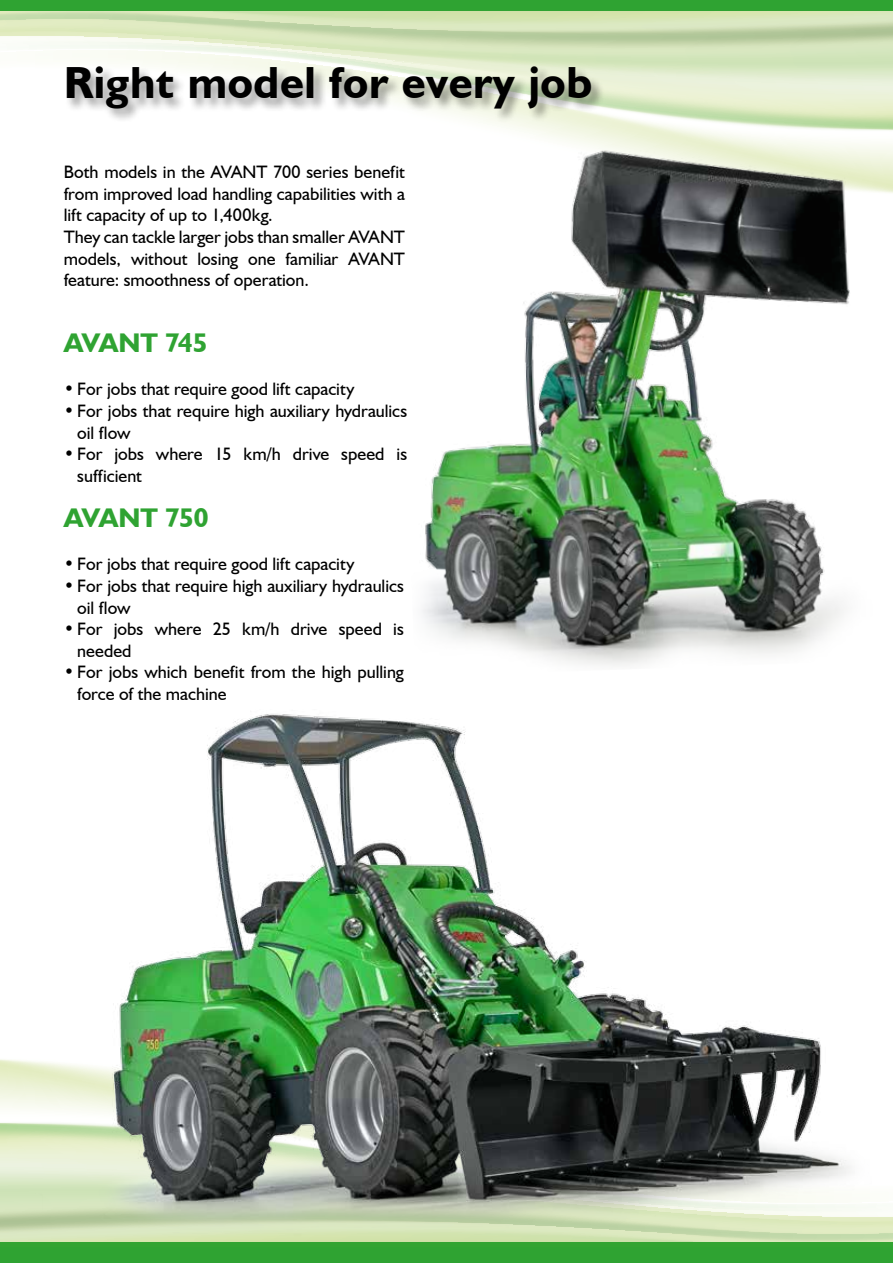
<style>
.page{position:relative;width:893px;height:1263px;background:#fff}
.page>*{position:absolute;margin:0;border:0;box-sizing:border-box;transform-origin:0 0}
.t1{font:700 45px "Humanist 521 BT";letter-spacing:.015em;color:#000}
.t2{font:700 27px "Humanist 521 BT";letter-spacing:-.015em;color:#2fa332}
.t3{font:18px/21.6px "Humanist 521 BT";color:#000}
</style>
<div class="page">
<svg style="left:0;top:1059px;width:893px;height:184px;background:#cae1b6"></svg>
<div style="left:0;top:1243px;width:893px;height:10px;background:#32a431"></div>
<div style="left:0;top:1247px;width:893px;height:16px;background:#2fa332"></div>
<svg style="left:0;top:11px;width:893px;height:182px"></svg>
<div style="left:0;top:0;width:893px;height:11px;background:#2fa332"></div>
<img style="left:34px;top:714px;width:859px;height:527px">
<img style="left:394px;top:57px;width:484px;height:609px">
<div style="left:65px;top:65px;width:540px;height:58px;background:#000;opacity:.4"></div>
<h1 class="t1" style="left:64px;top:55px;width:530px">Right model for every job</h1>
<p class="t3" style="left:64px;top:161px;width:343px">Both models in the AVANT 700 series benefit from improved load handling capabilities with a lift capacity of up to 1,400kg.<br>They can tackle larger jobs than smaller AVANT models, without losing one familiar AVANT feature: smoothness of operation.</p>
<h2 class="t2" style="left:64px;top:326px;width:145px">AVANT 745</h2>
<p class="t3" style="left:64px;top:378px;width:292px">• For jobs that require good lift capacity</p>
<p class="t3" style="left:77px;top:400px;width:331px;text-indent:-13px">• For jobs that require high auxiliary hydraulics oil flow</p>
<p class="t3" style="left:77px;top:443px;width:331px;text-indent:-13px">• For jobs where 15 km/h drive speed is sufficient</p>
<h2 class="t2" style="left:64px;top:501px;width:146px">AVANT 750</h2>
<p class="t3" style="left:64px;top:553px;width:292px">• For jobs that require good lift capacity</p>
<p class="t3" style="left:77px;top:575px;width:328px;text-indent:-13px">• For jobs that require high auxiliary hydraulics oil flow</p>
<p class="t3" style="left:77px;top:618px;width:328px;text-indent:-13px">• For jobs where 25 km/h drive speed is needed</p>
<p class="t3" style="left:77px;top:661px;width:328px;text-indent:-14px">• For jobs which benefit from the high pulling force of the machine</p>
</div>
